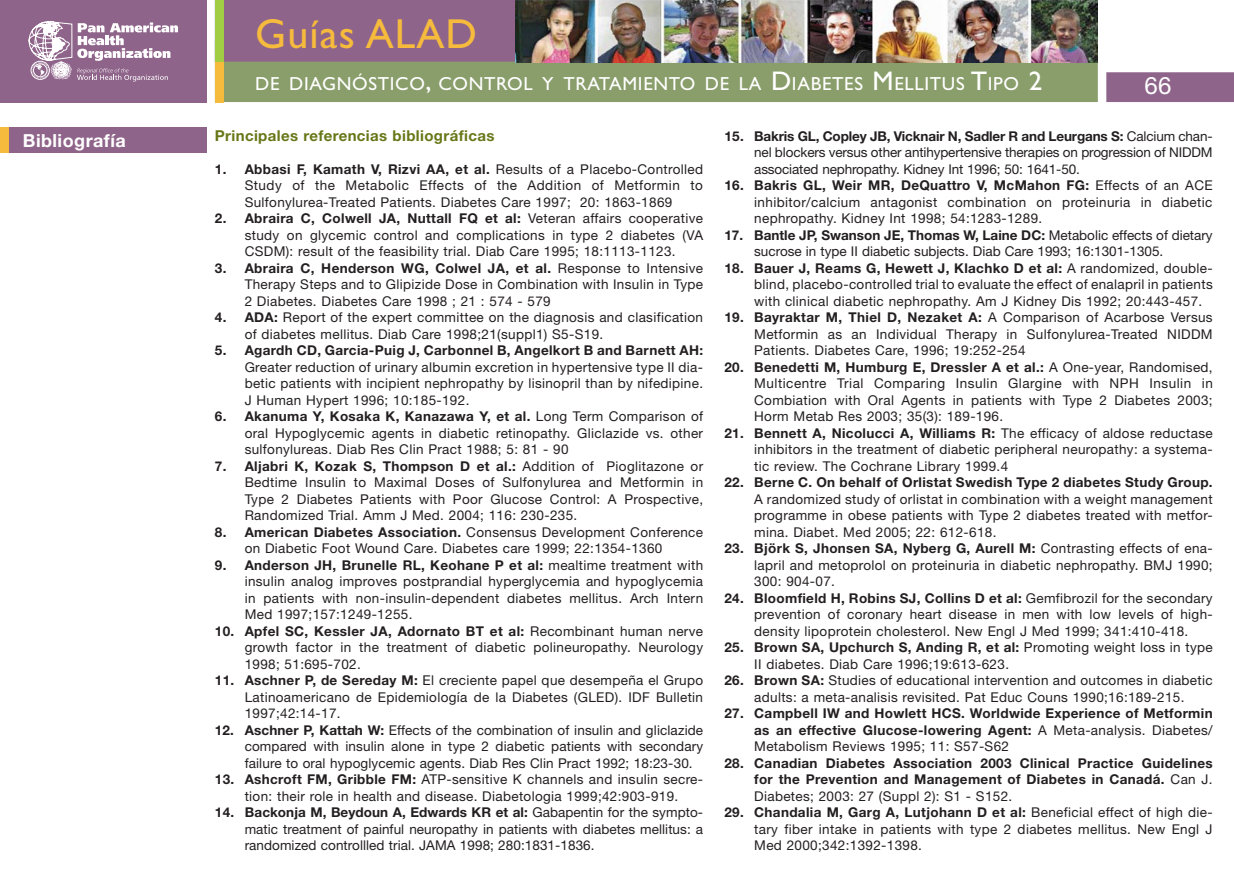
<style>
.page{position:relative;width:1234px;height:893px;background:#fff}
.page>*{position:absolute;margin:0;border:0;box-sizing:border-box;transform-origin:0 0}
.t1{font:42px "Gill Sans";letter-spacing:.025em;color:#f6bb3c}
.t2{font:24px "Helvetica Neue LT Std";color:#fff}
.t3{font:18.9px "Gill Sans";letter-spacing:.035em;color:#fff}
.titulo{font:700 18px "Helvetica Neue";letter-spacing:.025em;color:#fff}
.titulo-2{font:700 15px "Helvetica Neue";letter-spacing:.025em;color:#677717}
.bibliografía{font:13.5px/16.5px "Helvetica Neue";letter-spacing:.025em;color:#231f20;text-align:justify}
.bibliografía-2{font:700 13.5px/16.5px "Helvetica Neue";letter-spacing:.025em;color:#231f20;text-align:justify}
.bibliografía-3{font:13.5px/16.5px "Helvetica Neue";color:#231f20}
.s1{font-size:27px}
.s2{font-weight:700}
.s3{font-weight:400}
</style>
<div class="page">
<div style="left:223px;top:62px;width:874px;height:40px;background:#8a9e6b"></div>
<div style="left:223px;top:0;width:292px;height:62px;background:#8f648a"></div>
<div style="left:1106px;top:72px;width:127px;height:30px;background:#8f648a"></div>
<div style="left:0;top:0;width:206px;height:102px;background:#8f648a"></div>
<svg style="left:28px;top:21px;width:150px;height:60px"></svg>
<div style="left:215px;top:0;width:8px;height:102px;background:#f6bb3c"></div>
<div style="left:215px;top:0;width:8px;height:62px;background:#a0cd44"></div>
<img style="left:515px;top:0;width:582px;height:62px">
<div style="left:0;top:128px;width:206px;height:25px;background:#8f648a"></div>
<div style="left:0;top:128px;width:9px;height:25px;background:#f6bb3c"></div>
<h1 class="t1" style="left:255px;top:10px;width:223px">Guías ALAD</h1>
<h3 class="t3" style="left:255px;top:73px;width:788px">DE DIAGNÓSTICO<span class="s1">,</span> CONTROL Y TRATAMIENTO DE LA <span class="s1">D</span> IABETES <span class="s1">M</span> ELLITUS <span class="s1">T</span>IPO <span class="s1">2</span></h3>
<h2 class="t2" style="left:1144px;top:71px;width:28px">66</h2>
<p class="titulo" style="left:23px;top:129px;width:104px">Bibliografía</p>
<p class="titulo-2" style="left:215px;top:126px;width:281px">Principales referencias bibliográficas</p>
<p class="bibliografía" style="left:244px;top:161px;width:460px;text-indent:-30px"><span class="s2">1. Abbasi F, Kamath V, Rizvi AA, et al.</span> Results of a Placebo-Controlled Study of the Metabolic Effects of the Addition of Metformin to Sulfonylurea-Treated Patients. Diabetes Care 1997; 20: 1863-1869</p>
<p class="bibliografía" style="left:244px;top:210px;width:460px;text-indent:-30px"><span class="s2">2. Abraira C, Colwell JA, Nuttall FQ et al:</span> Veteran affairs cooperative study on glycemic control and complications in type 2 diabetes (VA CSDM): result of the feasibility trial. Diab Care 1995; 18:1113-1123.</p>
<p class="bibliografía" style="left:244px;top:260px;width:460px;text-indent:-30px"><span class="s2">3. Abraira C, Henderson WG, Colwel JA, et al.</span> Response to Intensive Therapy Steps and to Glipizide Dose in Combination with Insulin in Type 2 Diabetes. Diabetes Care 1998 ; 21 : 574 - 579</p>
<p class="bibliografía" style="left:244px;top:309px;width:460px;text-indent:-30px"><span class="s2">4. ADA:</span> Report of the expert committee on the diagnosis and clasification of diabetes mellitus. Diab Care 1998;21(suppl1) S5-S19.</p>
<p class="bibliografía" style="left:244px;top:342px;width:460px;text-indent:-30px"><span class="s2">5. Agardh CD, Garcia-Puig J, Carbonnel B, Angelkort B and Barnett AH:<br></span>Greater reduction of urinary albumin excretion in hypertensive type II dia&shy;betic patients with incipient nephropathy by lisinopril than by nifedipine.<br>J Human Hypert 1996; 10:185-192.</p>
<p class="bibliografía" style="left:244px;top:408px;width:460px;text-indent:-30px"><span class="s2">6. Akanuma Y, Kosaka K, Kanazawa Y, et al.</span> Long Term Comparison of oral Hypoglycemic agents in diabetic retinopathy. Gliclazide vs. other sulfonylureas. Diab Res Clin Pract 1988; 5: 81 - 90</p>
<p class="bibliografía" style="left:244px;top:458px;width:460px;text-indent:-30px"><span class="s2">7. Aljabri K, Kozak S, Thompson D et al.:</span> Addition of Pioglitazone or Bedtime Insulin to Maximal Doses of Sulfonylurea and Metformin in Type 2 Diabetes Patients with Poor Glucose Control: A Prospective, Randomized Trial. Amm J Med. 2004; 116: 230-235.</p>
<p class="bibliografía" style="left:244px;top:524px;width:460px;text-indent:-30px"><span class="s2">8. American Diabetes Association.</span> Consensus Development Conference on Diabetic Foot Wound Care. Diabetes care 1999; 22:1354-1360</p>
<p class="bibliografía" style="left:244px;top:557px;width:460px;text-indent:-30px"><span class="s2">9. Anderson JH, Brunelle RL, Keohane P et al:</span> mealtime treatment with insulin analog improves postprandial hyperglycemia and hypoglycemia in patients with non-insulin-dependent diabetes mellitus. Arch Intern Med 1997;157:1249-1255.</p>
<p class="bibliografía" style="left:244px;top:623px;width:460px;text-indent:-30px"><span class="s2">10. Apfel SC, Kessler JA, Adornato BT et al:</span> Recombinant human nerve growth factor in the treatment of diabetic polineuropathy. Neurology 1998; 51:695-702.</p>
<p class="bibliografía" style="left:244px;top:672px;width:460px;text-indent:-30px"><span class="s2">11. Aschner P, de Sereday M:</span> El creciente papel que desempeña el Grupo Latinoamericano de Epidemiología de la Diabetes (GLED). IDF Bulletin 1997;42:14-17.</p>
<p class="bibliografía" style="left:244px;top:722px;width:460px;text-indent:-30px"><span class="s2">12. Aschner P, Kattah W:</span> Effects of the combination of insulin and gliclazide compared with insulin alone in type 2 diabetic patients with secondary failure to oral hypoglycemic agents. Diab Res Clin Pract 1992; 18:23-30.</p>
<p class="bibliografía" style="left:215px;top:771px;width:489px;text-align:center"><span class="s2">13. Ashcroft FM, Gribble FM:</span> ATP-sensitive K channels and insulin secre&shy;tion: their role in health and disease. Diabetologia 1999;42:903-919.</p>
<p class="bibliografía" style="left:244px;top:804px;width:460px;text-indent:-30px"><span class="s2">14. Backonja M, Beydoun A, Edwards KR et al:</span> Gabapentin for the sympto&shy;matic treatment of painful neuropathy in patients with diabetes mellitus: a randomized controllled trial. JAMA 1998; 280:1831-1836.</p>
<p class="bibliografía" style="left:754px;top:128px;width:460px;text-indent:-30px"><span class="s2">15. Bakris GL, Copley JB, Vicknair N, Sadler R and Leurgans S:</span> Calcium chan&shy;nel blockers versus other antihypertensive therapies on progression of NIDDM associated nephropathy. Kidney Int 1996; 50: 1641-50.</p>
<p class="bibliografía" style="left:754px;top:177px;width:460px;text-indent:-30px"><span class="s2">16. Bakris GL, Weir MR, DeQuattro V, McMahon FG:</span> Effects of an ACE inhibitor/calcium antagonist combination on proteinuria in diabetic nephropathy. Kidney Int 1998; 54:1283-1289.</p>
<p class="bibliografía-3" style="left:754px;top:227px;width:460px;text-indent:-30px"><span class="s2">17. Bantle JP, Swanson JE, Thomas W, Laine DC:</span> Metabolic effects of dietary sucrose in type II diabetic subjects. Diab Care 1993; 16:1301-1305.</p>
<p class="bibliografía" style="left:754px;top:260px;width:460px;text-indent:-30px"><span class="s2">18. Bauer J, Reams G, Hewett J, Klachko D et al:</span> A randomized, double&shy;blind, placebo-controlled trial to evaluate the effect of enalapril in patients with clinical diabetic nephropathy. Am J Kidney Dis 1992; 20:443-457.</p>
<p class="bibliografía" style="left:754px;top:309px;width:460px;text-indent:-30px"><span class="s2">19. Bayraktar M, Thiel D, Nezaket A:</span> A Comparison of Acarbose Versus Metformin as an Individual Therapy in Sulfonylurea-Treated NIDDM Patients. Diabetes Care, 1996; 19:252-254</p>
<p class="bibliografía" style="left:754px;top:359px;width:460px;text-indent:-30px"><span class="s2">20. Benedetti M, Humburg E, Dressler A et al.:</span> A One-year, Randomised, Multicentre Trial Comparing Insulin Glargine with NPH Insulin in Combiation with Oral Agents in patients with Type 2 Diabetes 2003; Horm Metab Res 2003; 35(3): 189-196.</p>
<p class="bibliografía" style="left:754px;top:425px;width:460px;text-indent:-30px"><span class="s2">21. Bennett A, Nicolucci A, Williams R:</span> The efficacy of aldose reductase inhibitors in the treatment of diabetic peripheral neuropathy: a systema&shy;tic review. The Cochrane Library 1999.4</p>
<p class="bibliografía" style="left:754px;top:474px;width:460px;text-indent:-30px"><span class="s2">22. Berne C. On behalf of Orlistat Swedish Type 2 diabetes Study Group.<br></span>A randomized study of orlistat in combination with a weight management programme in obese patients with Type 2 diabetes treated with metfor&shy;mina. Diabet. Med 2005; 22: 612-618.</p>
<p class="bibliografía" style="left:754px;top:540px;width:460px;text-indent:-30px"><span class="s2">23. Björk S, Jhonsen SA, Nyberg G, Aurell M:</span> Contrasting effects of ena&shy;lapril and metoprolol on proteinuria in diabetic nephropathy. BMJ 1990; 300: 904-07.</p>
<p class="bibliografía" style="left:754px;top:590px;width:460px;text-indent:-30px"><span class="s2">24. Bloomfield H, Robins SJ, Collins D et al:</span> Gemfibrozil for the secondary prevention of coronary heart disease in men with low levels of high&shy;density lipoprotein cholesterol. New Engl J Med 1999; 341:410-418.</p>
<p class="bibliografía" style="left:754px;top:639px;width:460px;text-indent:-30px"><span class="s2">25. Brown SA, Upchurch S, Anding R, et al:</span> Promoting weight loss in type<br>II diabetes. Diab Care 1996;19:613-623.</p>
<p class="bibliografía" style="left:724px;top:672px;width:489px;text-align:center"><span class="s2">26. Brown SA:</span> Studies of educational intervention and outcomes in diabetic adults: a meta-analisis revisited. Pat Educ Couns 1990;16:189-215.</p>
<p class="bibliografía-2" style="left:754px;top:705px;width:460px;text-indent:-30px">27. Campbell IW and Howlett HCS. Worldwide Experience of Metformin as an effective Glucose-lowering Agent: <span class="s3">A Meta-analysis. Diabetes/ Metabolism Reviews 1995; 11: S57-S62</span></p>
<p class="bibliografía-2" style="left:754px;top:755px;width:460px;text-indent:-30px">28. Canadian Diabetes Association 2003 Clinical Practice Guidelines for the Prevention and Management of Diabetes in Canadá. <span class="s3">Can J.<br>Diabetes; 2003: 27 (Suppl 2): S1 - S152.</span></p>
<p class="bibliografía" style="left:754px;top:804px;width:460px;text-indent:-30px"><span class="s2">29. Chandalia M, Garg A, Lutjohann D et al:</span> Beneficial effect of high die&shy;tary fiber intake in patients with type 2 diabetes mellitus. New Engl J Med 2000;342:1392-1398.</p>
</div>
